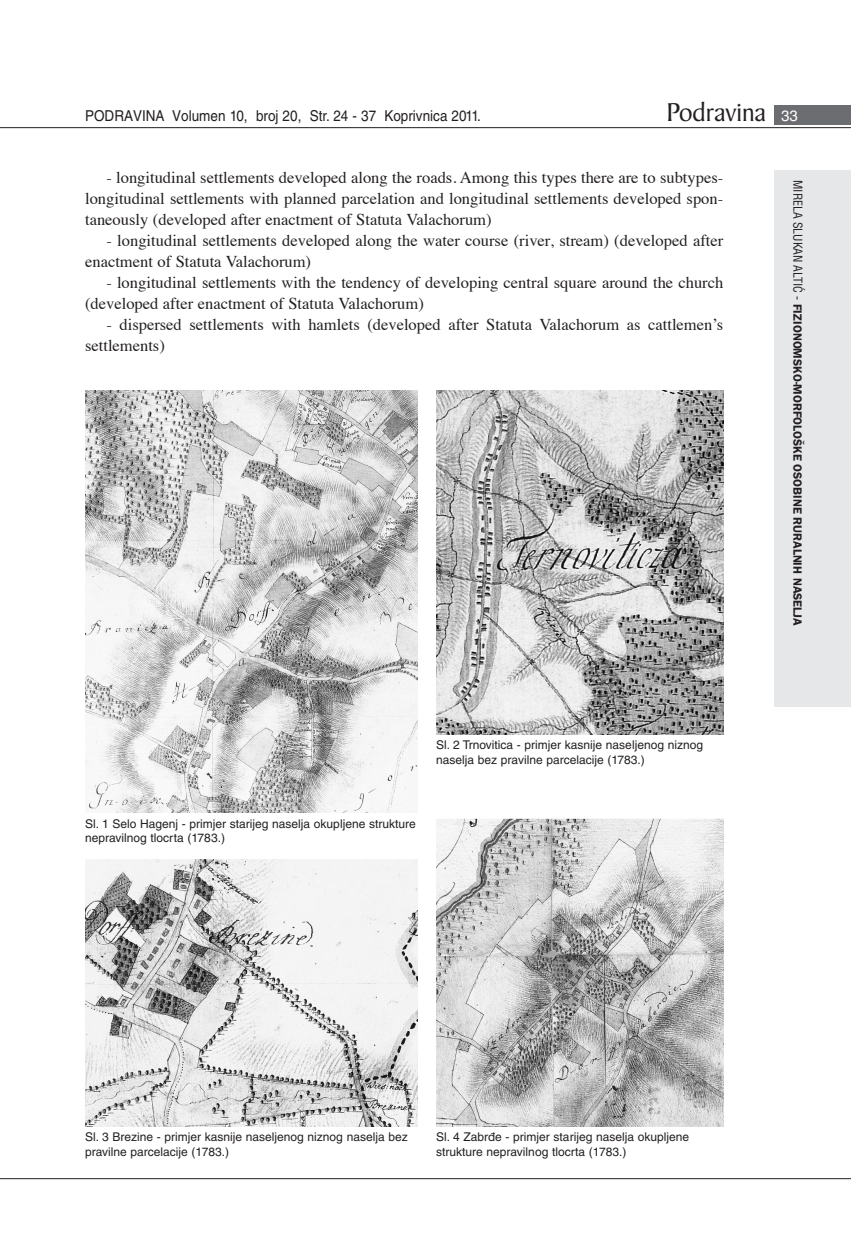
<style>
.page{position:relative;width:851px;height:1234px;background:#fff}
.page>*{position:absolute;margin:0;border:0;box-sizing:border-box;transform-origin:0 0}
.t1{font:27.6px "Baker Signet BT";color:#231f20}
._05-1_Osnovni_tekst{font:16.5px/21px "Times";color:#231f20}
.t2{font:15px "Helvetica LT Skin 29";color:#231f20;scale:.9 1}
._08-1_Potpis_pod_sli{font:12px/14.4px "Helvetica LT Skin 29";color:#231f20}
.t3{font:600 12px "ITC Franklin Gothic Skin 29";letter-spacing:-.005em;color:#231f20}
.s1{font-family:"Helvetica LT Skin 29";font-size:15px;color:#fff}
.s2{font-family:"Helvetica LT Skin 29";font-weight:400;font-stretch:condensed}
</style>
<div class="page">
<div style="left:774px;top:170px;width:76px;height:536px;background:#e6e7e9"></div>
<div style="left:774px;top:105px;width:76px;height:19px;background:#6c6d70"></div>
<hr style="left:0;top:127px;width:850px;height:1px;background:#231f20">
<hr style="left:0;top:1177px;width:850px;height:1px;background:#231f20">
<img style="left:85px;top:390px;width:333px;height:422px">
<img style="left:436px;top:818px;width:287px;height:308px">
<img style="left:436px;top:390px;width:287px;height:344px">
<img style="left:85px;top:859px;width:333px;height:266px">
<p class="t2" style="left:85px;top:107px;width:441px">PODRAVINA Volumen 10, broj 20, Str. 24 - 37 Koprivnica 2011.</p>
<h1 class="t1" style="left:666px;top:95px;width:133px">Podravina <span class="s1">33</span></h1>
<p class="_05-1_Osnovni_tekst" style="left:85px;top:165px;width:639px;text-align:justify;text-indent:21px">- longitudinal settlements developed along the roads. Among this types there are to subtypes&shy;longitudinal settlements with planned parcelation and longitudinal settlements developed spon&shy;taneously (developed after enactment of Statuta Valachorum)</p>
<p class="_05-1_Osnovni_tekst" style="left:85px;top:228px;width:639px;text-indent:21px">- longitudinal settlements developed along the water course (river, stream) (developed after enactment of Statuta Valachorum)</p>
<p class="_05-1_Osnovni_tekst" style="left:85px;top:270px;width:639px;text-indent:21px">- longitudinal settlements with the tendency of developing central square around the church (developed after enactment of Statuta Valachorum)</p>
<p class="_05-1_Osnovni_tekst" style="left:85px;top:312px;width:639px;text-indent:21px">- dispersed settlements with hamlets (developed after Statuta Valachorum as cattlemen’s settlements)</p>
<p class="_08-1_Potpis_pod_sli" style="left:85px;top:815px;width:332px">Sl. 1 Selo Hagenj - primjer starijeg naselja okupljene strukture nepravilnog tlocrta (1783.)</p>
<p class="_08-1_Potpis_pod_sli" style="left:436px;top:737px;width:268px">Sl. 2 Trnovitica - primjer kasnije naseljenog niznog naselja bez pravilne parcelacije (1783.)</p>
<p class="t3" style="left:804px;top:180px;width:447px;rotate:90deg"><span class="s2">MIRELA SLUKAN ALTIĆ -</span> FIZIONOMSKO-MORFOLOŠKE OSOBINE RURALNIH NASELJA</p>
<p class="_08-1_Potpis_pod_sli" style="left:85px;top:1129px;width:324px">Sl. 3 Brezine - primjer kasnije naseljenog niznog naselja bez pravilne parcelacije (1783.)</p>
<p class="_08-1_Potpis_pod_sli" style="left:436px;top:1129px;width:254px">Sl. 4 Zabrđe - primjer starijeg naselja okupljene strukture nepravilnog tlocrta (1783.)</p>
</div>
